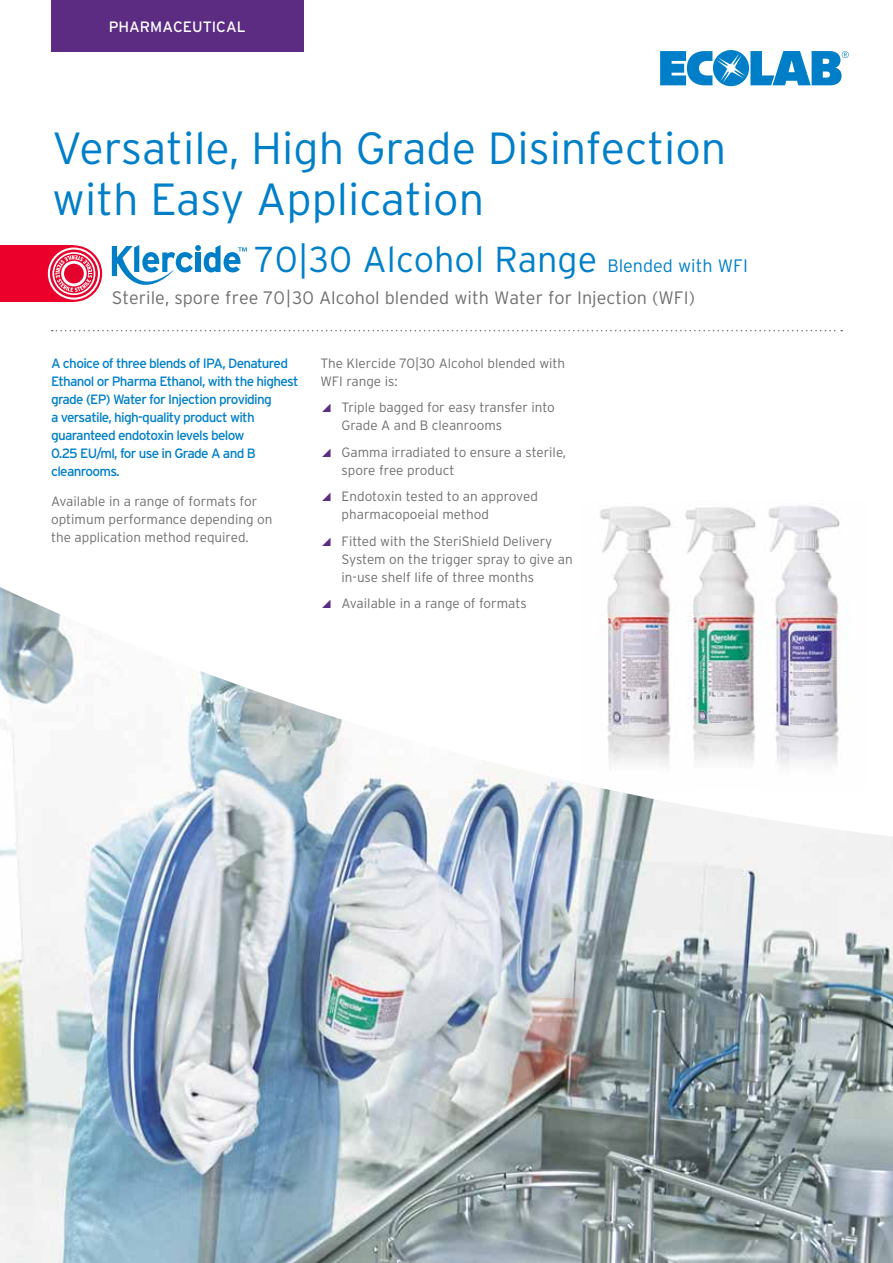
<style>
.page{position:relative;width:893px;height:1263px;background:#fff}
.page>*{position:absolute;margin:0;border:0;box-sizing:border-box;transform-origin:0 0}
.t1{font:300 45px/51px "Interstate";color:#007fc8}
.t2{font:300 36px "Interstate";color:#007fc8}
.t3{font:300 18px "Interstate";color:#706f6f}
.t4{font:15px "Interstate";color:#fff}
.t5{font:300 13.5px/18px "Interstate";color:#706f6f}
.t6{font:13.5px/18px "Interstate";letter-spacing:-.05em;color:#007fc8}
.s1{font-size:18px}
.s2{color:#5b2c82}
</style>
<div class="page">
<img style="left:600px;top:506px;width:76px;height:81px">
<img style="left:685px;top:507px;width:71px;height:80px">
<img style="left:768px;top:505px;width:72px;height:82px">
<img style="left:0;top:587px;width:893px;height:676px">
<svg style="left:660px;top:50px;width:189px;height:36px"></svg>
<div style="left:51px;top:0;width:252px;height:51px;background:#5b2c82"></div>
<svg style="left:52px;top:330px;width:790px;height:1px"></svg>
<svg style="left:46px;top:245px;width:56px;height:57px"></svg>
<div style="left:0;top:245px;width:74px;height:57px;background:#ea002a"></div>
<svg style="left:48px;top:247px;width:52px;height:53px"></svg>
<svg style="left:50px;top:250px;width:48px;height:48px"></svg>
<svg style="left:52px;top:252px;width:43px;height:43px"></svg>
<svg style="left:54px;top:254px;width:40px;height:39px"></svg>
<div style="left:64px;top:264px;width:20px;height:19px;background:#e4032c;border-radius:50%"></div>
<svg style="left:112px;top:245px;width:135px;height:40px"></svg>
<p class="t4" style="left:109px;top:18px;width:138px">PHARMACEUTICAL</p>
<h1 class="t1" style="left:52px;top:122px;width:676px">Versatile, High Grade Disinfection with Easy Application</h1>
<h2 class="t2" style="left:255px;top:239px;width:495px">70|30 Alcohol Range <span class="s1">Blended with WFI</span></h2>
<h3 class="t3" style="left:112px;top:288px;width:585px">Sterile, spore free 70|30 Alcohol blended with Water for Injection (WFI)</h3>
<p class="t6" style="left:51px;top:354px;width:249px">A choice of three blends of IPA, Denatured Ethanol or Pharma Ethanol, with the highest grade (EP) Water for Injection providing<br>a versatile, high-quality product with guaranteed endotoxin levels below<br>0.25 EU/ml, for use in Grade A and B cleanrooms.</p>
<p class="t5" style="left:51px;top:492px;width:223px">Available in a range of formats for optimum performance depending on the application method required.</p>
<p class="t5" style="left:320px;top:354px;width:246px">The Klercide 70|30 Alcohol blended with<br>WFI range is:</p>
<p class="t5" style="left:342px;top:398px;width:215px;text-indent:-21px"><span class="s2">◢</span> Triple bagged for easy transfer into<br>Grade A and B cleanrooms</p>
<p class="t5" style="left:342px;top:443px;width:226px;text-indent:-21px"><span class="s2">◢</span> Gamma irradiated to ensure a sterile, spore free product</p>
<p class="t5" style="left:342px;top:487px;width:198px;text-indent:-21px"><span class="s2">◢</span> Endotoxin tested to an approved pharmacopoeial method</p>
<p class="t5" style="left:342px;top:532px;width:233px;text-indent:-21px"><span class="s2">◢</span> Fitted with the SteriShield Delivery<br>System on the trigger spray to give an in-use shelf life of three months</p>
<p class="t5" style="left:320px;top:594px;width:208px"><span class="s2">◢</span> Available in a range of formats</p>
</div>
